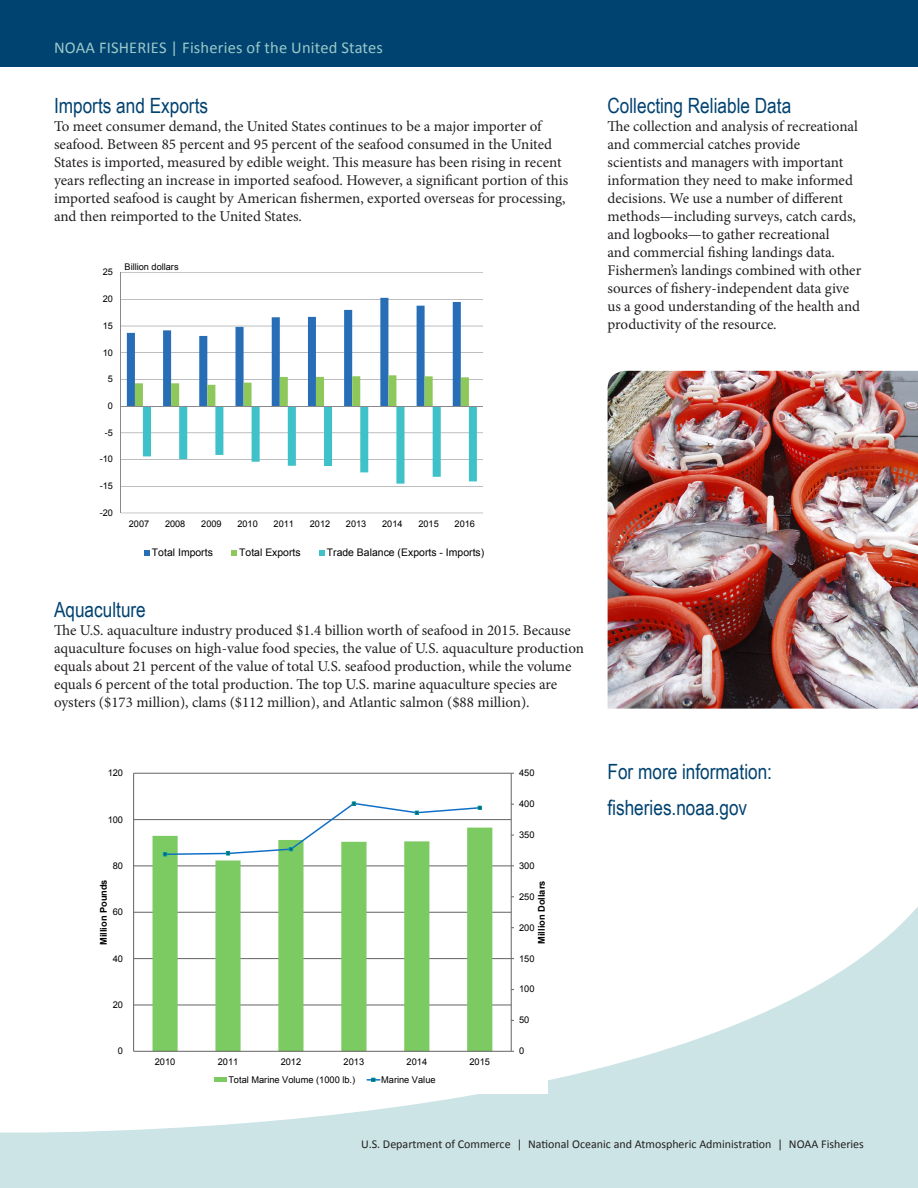
<style>
.page{position:relative;width:918px;height:1188px;background:#fff}
.page>*{position:absolute;margin:0;border:0;box-sizing:border-box;transform-origin:0 0}
.Subhead_-_1_line_onl{font:21px "Arial Narrow";color:#004270}
.t1{font:16.5px "Calibri";letter-spacing:.01em;color:#9ac9c9}
.Text__no_space_after{font:15px/18px "Minion Pro";color:#231f20}
.t2{font:12px "Calibri";color:#231f20}
.t3{font:10.5px "Arial";color:#000}
.t4{font:9.3px "Arial";color:#000}
.t5{font:700 9.3px "Arial";color:#000}
.t6{font:9.15px "Arial";color:#000}
</style>
<div class="page">
<svg style="left:0;top:907px;width:918px;height:281px;fill:#cce4e5"></svg>
<div style="left:0;top:0;width:918px;height:68px;background:#004270"></div>
<div style="left:97px;top:766px;width:451px;height:328px;background:#fff"></div>
<hr style="left:134px;top:1005px;width:377px;height:1px;background:#636363">
<hr style="left:134px;top:958px;width:377px;height:1px;background:#636363">
<hr style="left:134px;top:912px;width:377px;height:1px;background:#636363">
<hr style="left:134px;top:866px;width:377px;height:1px;background:#636363">
<hr style="left:134px;top:819px;width:377px;height:1px;background:#636363">
<hr style="left:134px;top:773px;width:377px;height:1px;background:#636363">
<svg style="left:153px;top:828px;width:339px;height:223px"></svg>
<hr style="left:511px;top:773px;width:1px;height:278px;background:#636363">
<hr style="left:133px;top:773px;width:1px;height:278px;background:#636363">
<hr style="left:134px;top:1051px;width:377px;height:1px;background:#636363">
<svg style="left:163px;top:802px;width:319px;height:54px"></svg>
<hr style="left:214px;top:1078px;width:13px;height:4px;background:#7cca62">
<svg style="left:367px;top:1078px;width:13px;height:4px"></svg>
<img style="left:608px;top:371px;width:310px;height:338px">
<hr style="left:121px;top:513px;width:362px;height:1px;background:#87898c">
<hr style="left:121px;top:486px;width:362px;height:1px;background:#87898c">
<hr style="left:121px;top:459px;width:362px;height:1px;background:#87898c">
<hr style="left:121px;top:433px;width:362px;height:1px;background:#87898c">
<hr style="left:121px;top:379px;width:362px;height:1px;background:#87898c">
<hr style="left:121px;top:352px;width:362px;height:1px;background:#87898c">
<hr style="left:121px;top:326px;width:362px;height:1px;background:#87898c">
<hr style="left:121px;top:299px;width:362px;height:1px;background:#87898c">
<hr style="left:121px;top:272px;width:362px;height:1px;background:#87898c">
<svg style="left:127px;top:298px;width:350px;height:186px"></svg>
<hr style="left:121px;top:273px;width:1px;height:240px;background:#87898c">
<hr style="left:121px;top:406px;width:362px;height:1px;background:#87898c">
<svg style="left:144px;top:550px;width:6px;height:6px"></svg>
<svg style="left:231px;top:550px;width:6px;height:6px"></svg>
<svg style="left:319px;top:550px;width:5px;height:6px"></svg>
<p class="t1" style="left:54px;top:37px;width:330px">NOAA FISHERIES | Fisheries of the United States</p>
<p class="Subhead_-_1_line_onl" style="left:54px;top:90px;width:156px">Imports and Exports</p>
<p class="Text__no_space_after" style="left:54px;top:117px;width:516px">To meet consumer demand, the United States continues to be a major importer of seafood. Between 85 percent and 95 percent of the seafood consumed in the United States is imported, measured by edible weight. This measure has been rising in recent years reflecting an increase in imported seafood. However, a significant portion of this imported seafood is caught by American fishermen, exported overseas for processing, and then reimported to the United States.</p>
<p class="t6" style="left:103px;top:266px;width:12px">25</p>
<p class="t6" style="left:103px;top:293px;width:12px">20</p>
<p class="t6" style="left:103px;top:320px;width:12px">15</p>
<p class="t6" style="left:103px;top:346px;width:12px">10</p>
<p class="t6" style="left:108px;top:373px;width:7px">5</p>
<p class="t6" style="left:108px;top:400px;width:7px">0</p>
<p class="t6" style="left:105px;top:427px;width:10px">-5</p>
<p class="t6" style="left:100px;top:453px;width:15px">-10</p>
<p class="t6" style="left:100px;top:480px;width:15px">-15</p>
<p class="t6" style="left:100px;top:507px;width:15px">-20</p>
<p class="t6" style="left:125px;top:260px;width:56px">Billion dollars</p>
<p class="t6" style="left:129px;top:518px;width:22px">2007</p>
<p class="t6" style="left:165px;top:518px;width:22px">2008</p>
<p class="t6" style="left:201px;top:518px;width:22px">2009</p>
<p class="t6" style="left:237px;top:518px;width:22px">2010</p>
<p class="t6" style="left:274px;top:518px;width:22px">2011</p>
<p class="t6" style="left:310px;top:518px;width:22px">2012</p>
<p class="t6" style="left:346px;top:518px;width:22px">2013</p>
<p class="t6" style="left:382px;top:518px;width:22px">2014</p>
<p class="t6" style="left:418px;top:518px;width:22px">2015</p>
<p class="t6" style="left:455px;top:518px;width:22px">2016</p>
<p class="t3" style="left:152px;top:546px;width:62px">Total Imports</p>
<p class="t3" style="left:239px;top:546px;width:63px">Total Exports</p>
<p class="t3" style="left:327px;top:546px;width:159px">Trade Balance (Exports - Imports)</p>
<p class="Subhead_-_1_line_onl" style="left:54px;top:594px;width:93px">Aquaculture</p>
<p class="Text__no_space_after" style="left:54px;top:621px;width:532px">The U.S. aquaculture industry produced $1.4 billion worth of seafood in 2015. Because aquaculture focuses on high-value food species, the value of U.S. aquaculture production equals about 21 percent of the value of total U.S. seafood production, while the volume equals 6 percent of the total production. The top U.S. marine aquaculture species are oysters ($173 million), clams ($112 million), and Atlantic salmon ($88 million).</p>
<p class="t4" style="left:108px;top:767px;width:17px">120</p>
<p class="t4" style="left:108px;top:813px;width:17px">100</p>
<p class="t4" style="left:113px;top:860px;width:12px">80</p>
<p class="t4" style="left:519px;top:767px;width:17px">450</p>
<p class="t4" style="left:519px;top:798px;width:17px">400</p>
<p class="t4" style="left:519px;top:829px;width:17px">350</p>
<p class="t4" style="left:519px;top:860px;width:17px">300</p>
<p class="t5" style="left:97px;top:945px;width:67px;rotate:-90deg">Million Pounds</p>
<p class="t5" style="left:536px;top:944px;width:65px;rotate:-90deg">Million Dollars</p>
<p class="t4" style="left:519px;top:890px;width:17px">250</p>
<p class="t4" style="left:113px;top:906px;width:12px">60</p>
<p class="t4" style="left:519px;top:921px;width:17px">200</p>
<p class="t4" style="left:113px;top:952px;width:12px">40</p>
<p class="t4" style="left:113px;top:999px;width:12px">20</p>
<p class="t4" style="left:118px;top:1045px;width:7px">0</p>
<p class="t4" style="left:155px;top:1056px;width:22px">2010</p>
<p class="t4" style="left:218px;top:1056px;width:22px">2011</p>
<p class="t4" style="left:281px;top:1056px;width:22px">2012</p>
<p class="t4" style="left:344px;top:1056px;width:22px">2013</p>
<p class="t4" style="left:407px;top:1056px;width:22px">2014</p>
<p class="t4" style="left:469px;top:1056px;width:22px">2015</p>
<p class="t4" style="left:228px;top:1073px;width:128px">Total Marine Volume (1000 lb.)</p>
<p class="t4" style="left:381px;top:1073px;width:56px">Marine Value</p>
<p class="t4" style="left:519px;top:952px;width:17px">150</p>
<p class="t4" style="left:519px;top:983px;width:17px">100</p>
<p class="t4" style="left:519px;top:1014px;width:12px">50</p>
<p class="t4" style="left:519px;top:1045px;width:7px">0</p>
<p class="Subhead_-_1_line_onl" style="left:608px;top:90px;width:185px">Collecting Reliable Data</p>
<p class="Text__no_space_after" style="left:608px;top:117px;width:255px">The collection and analysis of recreational and commercial catches provide<br>scientists and managers with important information they need to make informed decisions. We use a number of different methods—including surveys, catch cards, and logbooks—to gather recreational<br>and commercial fishing landings data.<br>Fishermen’s landings combined with other sources of fishery-independent data give us a good understanding of the health and productivity of the resource.</p>
<p class="Subhead_-_1_line_onl" style="left:608px;top:756px;width:166px">For more information:</p>
<p class="Subhead_-_1_line_onl" style="left:608px;top:792px;width:141px">fisheries.noaa.gov</p>
<p class="t2" style="left:361px;top:1136px;width:504px">U.S. Department of Commerce | National Oceanic and Atmospheric Administration | NOAA Fisheries</p>
</div>
